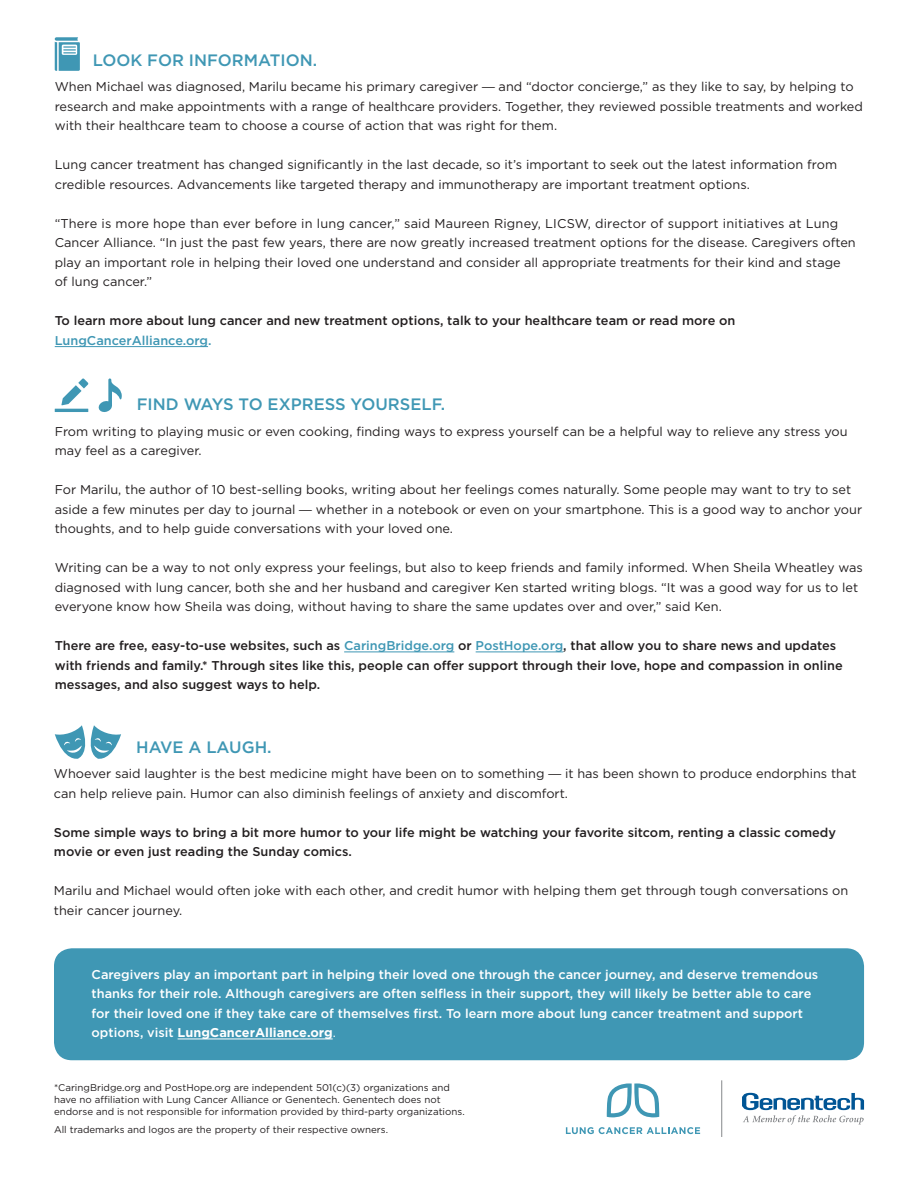
<style>
.page{position:relative;width:918px;height:1188px;background:#fff}
.page>*{position:absolute;margin:0;border:0;box-sizing:border-box;transform-origin:0 0}
.t1{font:500 16.5px "Gotham";color:#3f97b4}
.t2{font:12.75px/19.5px "Gotham";color:#231f20}
.t3{font:500 12.75px/19.5px "Gotham";color:#231f20}
.t4{font:500 12.75px/19.5px "Gotham";color:#fff}
.t5{font:9.75px/11.7px "Gotham";color:#231f20}
.s1{font-family:"Century Gothic"}
.s2{color:#3f97b4}
.s3{font-weight:700}
.s4{font-weight:400}
</style>
<div class="page">
<div style="left:54px;top:948px;width:810px;height:112px;background:#3f97b4;border-radius:18px"></div>
<hr style="left:178px;top:1039px;width:155px;height:1px;background:#fff">
<svg style="left:607px;top:1083px;width:52px;height:34px"></svg>
<svg style="left:566px;top:1127px;width:134px;height:7px"></svg>
<svg style="left:742px;top:1093px;width:122px;height:32px"></svg>
<hr style="left:55px;top:346px;width:153px;height:1px;background:#3f97b4">
<svg style="left:55px;top:37px;width:25px;height:34px"></svg>
<svg style="left:55px;top:725px;width:66px;height:34px"></svg>
<hr style="left:344px;top:652px;width:110px;height:1px;background:#3f97b4">
<hr style="left:476px;top:652px;width:87px;height:1px;background:#3f97b4">
<svg style="left:61px;top:378px;width:27px;height:27px"></svg>
<hr style="left:55px;top:409px;width:33px;height:3px;background:#3f97b4">
<svg style="left:98px;top:378px;width:24px;height:34px"></svg>
<hr style="left:721px;top:1080px;width:1px;height:57px;background:#86888b">
<p class="t1" style="left:93px;top:51px;width:226px">LOOK FOR INFORMATION.</p>
<p class="t2" style="left:55px;top:77px;width:810px">When Michael was diagnosed, Marilu became his primary caregiver <span class="s1">—</span> and “doctor concierge,” as they like to say, by helping to research and make appointments with a range of healthcare providers. Together, they reviewed possible treatments and worked with their healthcare team to choose a course of action that was right for them.</p>
<p class="t2" style="left:55px;top:155px;width:784px">Lung cancer treatment has changed significantly in the last decade, so it’s important to seek out the latest information from credible resources. Advancements like targeted therapy and immunotherapy are important treatment options.</p>
<p class="t2" style="left:55px;top:213px;width:803px">“There is more hope than ever before in lung cancer,” said Maureen Rigney, LICSW, director of support initiatives at Lung Cancer Alliance. “In just the past few years, there are now greatly increased treatment options for the disease. Caregivers often play an important role in helping their loved one understand and consider all appropriate treatments for their kind and stage of lung cancer.”</p>
<p class="t3" style="left:55px;top:311px;width:682px">To learn more about lung cancer and new treatment options, talk to your healthcare team or read more on<br><span class="s2">LungCancerAlliance.org.</span></p>
<p class="t1" style="left:137px;top:395px;width:310px">FIND WAYS TO EXPRESS YOURSELF.</p>
<p class="t2" style="left:55px;top:421px;width:794px">From writing to playing music or even cooking, finding ways to express yourself can be a helpful way to relieve any stress you may feel as a caregiver.</p>
<p class="t2" style="left:55px;top:480px;width:809px">For Marilu, the author of 10 best-selling books, writing about her feelings comes naturally. Some people may want to try to set aside a few minutes per day to journal <span class="s1">—</span> whether in a notebook or even on your smartphone. This is a good way to anchor your thoughts, and to help guide conversations with your loved one.</p>
<p class="t2" style="left:55px;top:558px;width:810px">Writing can be a way to not only express your feelings, but also to keep friends and family informed. When Sheila Wheatley was diagnosed with lung cancer, both she and her husband and caregiver Ken started writing blogs. “It was a good way for us to let everyone know how Sheila was doing, without having to share the same updates over and over,” said Ken.</p>
<p class="t3" style="left:55px;top:636px;width:789px">There are free, easy-to-use websites, such as <span class="s2">CaringBridge.org</span> or <span class="s2">PostHope.org</span>, that allow you to share news and updates with friends and family.* Through sites like this, people can offer support through their love, hope and compassion in online messages, and also suggest ways to help.</p>
<p class="t1" style="left:136px;top:737px;width:137px">HAVE A LAUGH.</p>
<p class="t2" style="left:54px;top:764px;width:804px">Whoever said laughter is the best medicine might have been on to something <span class="s1">—</span> it has been shown to produce endorphins that can help relieve pain. Humor can also diminish feelings of anxiety and discomfort.</p>
<p class="t3" style="left:54px;top:822px;width:784px">Some simple ways to bring a bit more humor to your life might be watching your favorite sitcom, renting a classic comedy movie or even just reading the Sunday comics.</p>
<p class="t2" style="left:54px;top:881px;width:796px">Marilu and Michael would often joke with each other, and credit humor with helping them get through tough conversations on their cancer journey.</p>
<p class="t4" style="left:92px;top:964px;width:728px">Caregivers play an important part in helping their loved one through the cancer journey, and deserve tremendous thanks for their role. Although caregivers are often selfless in their support, they will likely be better able to care for their loved one if they take care of themselves first. To learn more about lung cancer treatment and support options, visit <span class="s3">LungCancerAlliance.org</span><span class="s4">.</span></p>
<p class="t5" style="left:54px;top:1082px;width:412px">*CaringBridge.org and PostHope.org are independent 501(c)(3) organizations and have no affiliation with Lung Cancer Alliance or Genentech. Genentech does not endorse and is not responsible for information provided by third-party organizations.</p>
<p class="t5" style="left:54px;top:1124px;width:336px">All trademarks and logos are the property of their respective owners.</p>
</div>
